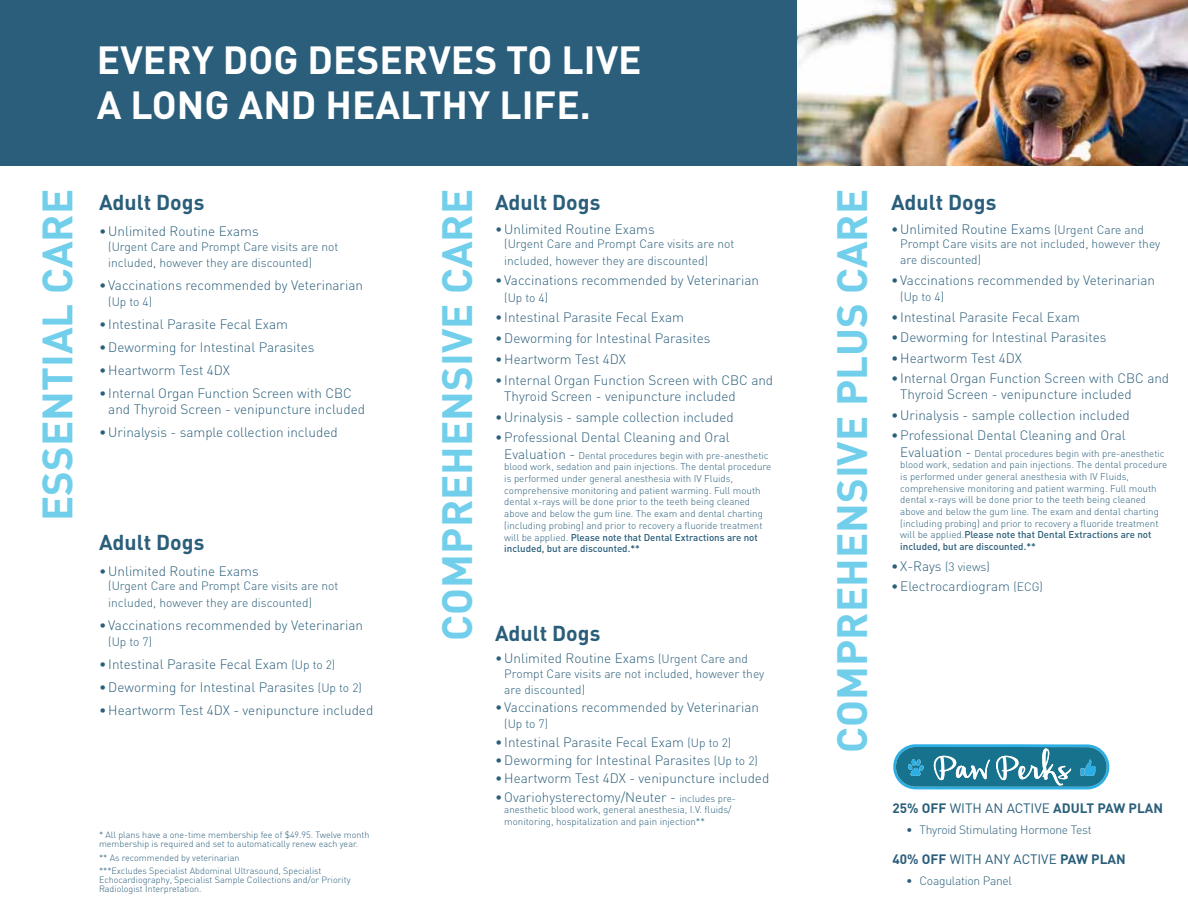
<style>
.page{position:relative;width:1188px;height:918px;background:#fff}
.page>*{position:absolute;margin:0;border:0;box-sizing:border-box;transform-origin:0 0}
.t1{font:700 41.85px "DIN";color:#71cfeb}
.t2{font:700 38.85px/44.5px "DIN";color:#fff}
.t3{font:700 21.3px "DIN";color:#2a5e7a}
.t4{font:300 13.5px/16.2px "DIN";color:#2a5e7a}
.t5{font:700 13.5px "DIN";color:#2a5e7a}
.t6{font:300 12px/16.2px "DIN";color:#2a5e7a}
.t7{font:300 12px "DIN";letter-spacing:-.02em;color:#2a5e7a}
.t8{font:300 9.75px/11.7px "DIN";color:#2a5e7a}
.t9{font:300 9px/9px "DIN";color:#2a5e7a}
.s1{font-size:13.5px}
.s2{font-weight:500}
.s3{font-size:12px}
.s4{font-size:9.75px}
.s5{font-weight:400}
</style>
<div class="page">
<svg style="left:893px;top:744px;width:217px;height:45px;background:#4293ad"></svg>
<img style="left:796px;top:0;width:392px;height:166px">
<div style="left:0;top:0;width:796px;height:166px;background:#2a5e7a"></div>
<h2 class="t2" style="left:97px;top:36px;width:546px">EVERY DOG DESERVES TO LIVE<br>A LONG AND HEALTHY LIFE.</h2>
<h1 class="t1" style="left:30px;top:521px;width:333px;rotate:-90deg">ESSENTIAL CARE</h1>
<h1 class="t1" style="left:430px;top:641px;width:453px;rotate:-90deg">COMPREHENSIVE CARE</h1>
<h1 class="t1" style="left:825px;top:753px;width:566px;rotate:-90deg">COMPREHENSIVE PLUS CARE</h1>
<h3 class="t3" style="left:99px;top:188px;width:107px">Adult Dogs</h3>
<p class="t4" style="left:99px;top:223px;width:161px">•Unlimited Routine Exams</p>
<p class="t6" style="left:108px;top:238px;width:232px">(Urgent Care and Prompt Care visits are not included, however they are discounted)</p>
<p class="t4" style="left:99px;top:277px;width:266px">• Vaccinations recommended by Veterinarian</p>
<p class="t6" style="left:108px;top:293px;width:45px">(Up to 4)</p>
<p class="t4" style="left:99px;top:316px;width:191px">• Intestinal Parasite Fecal Exam</p>
<p class="t4" style="left:99px;top:339px;width:217px">•Deworming for Intestinal Parasites</p>
<p class="t4" style="left:99px;top:362px;width:133px">•Heartworm Test 4DX</p>
<p class="t4" style="left:108px;top:385px;width:258px;text-indent:-9px">• Internal Organ Function Screen with CBC and Thyroid Screen - venipuncture included</p>
<p class="t4" style="left:99px;top:424px;width:240px">•Urinalysis - sample collection included</p>
<h3 class="t3" style="left:495px;top:188px;width:107px">Adult Dogs</h3>
<p class="t4" style="left:495px;top:221px;width:161px">•Unlimited Routine Exams</p>
<p class="t6" style="left:504px;top:236px;width:232px">(Urgent Care and Prompt Care visits are not included, however they are discounted)</p>
<p class="t4" style="left:495px;top:272px;width:266px">• Vaccinations recommended by Veterinarian</p>
<p class="t6" style="left:504px;top:289px;width:45px">(Up to 4)</p>
<p class="t4" style="left:495px;top:309px;width:191px">• Intestinal Parasite Fecal Exam</p>
<p class="t4" style="left:495px;top:330px;width:217px">•Deworming for Intestinal Parasites</p>
<p class="t4" style="left:495px;top:351px;width:133px">•Heartworm Test 4DX</p>
<p class="t4" style="left:504px;top:372px;width:270px;text-indent:-9px">• Internal Organ Function Screen with CBC and<br>Thyroid Screen - venipuncture included</p>
<p class="t4" style="left:495px;top:409px;width:240px">•Urinalysis - sample collection included</p>
<p class="t4" style="left:495px;top:429px;width:236px">•Professional Dental Cleaning and Oral</p>
<p class="t8" style="left:504px;top:449px;width:268px"><span class="s1">Evaluation -</span> Dental procedures begin with pre-anesthetic blood work, sedation and pain injections. The dental procedure is performed under general anesthesia with IV Fluids, comprehensive monitoring and patient warming. Full mouth dental x-rays will be done prior to the teeth being cleaned above and below the gum line. The exam and dental charting (including probing) and prior to recovery a fluoride treatment will be applied. <span class="s2">Please note that Dental Extractions are not included, but are discounted.**</span></p>
<h3 class="t3" style="left:99px;top:528px;width:107px">Adult Dogs</h3>
<p class="t4" style="left:99px;top:563px;width:161px">•Unlimited Routine Exams</p>
<p class="t6" style="left:108px;top:578px;width:232px">(Urgent Care and Prompt Care visits are not included, however they are discounted)</p>
<p class="t4" style="left:99px;top:616px;width:266px">• Vaccinations recommended by Veterinarian</p>
<p class="t6" style="left:108px;top:633px;width:45px">(Up to 7)</p>
<p class="t4" style="left:99px;top:656px;width:238px">• Intestinal Parasite Fecal Exam <span class="s3">(Up to 2)</span></p>
<p class="t4" style="left:99px;top:679px;width:264px">•Deworming for Intestinal Parasites <span class="s3">(Up to 2)</span></p>
<p class="t4" style="left:99px;top:702px;width:276px">•Heartworm Test 4DX - venipuncture included</p>
<h3 class="t3" style="left:495px;top:620px;width:107px">Adult Dogs</h3>
<p class="t4" style="left:495px;top:650px;width:254px">•Unlimited Routine Exams <span class="s3">(Urgent Care and</span></p>
<p class="t6" style="left:504px;top:665px;width:262px">Prompt Care visits are not included, however they are discounted)</p>
<p class="t4" style="left:495px;top:699px;width:266px">• Vaccinations recommended by Veterinarian</p>
<p class="t6" style="left:504px;top:716px;width:45px">(Up to 7)</p>
<p class="t4" style="left:495px;top:734px;width:238px">• Intestinal Parasite Fecal Exam <span class="s3">(Up to 2)</span></p>
<p class="t4" style="left:495px;top:752px;width:264px">•Deworming for Intestinal Parasites <span class="s3">(Up to 2)</span></p>
<p class="t4" style="left:495px;top:770px;width:276px">•Heartworm Test 4DX - venipuncture included</p>
<p class="t4" style="left:495px;top:789px;width:243px">•Ovariohysterectomy/Neuter - <span class="s4">includes pre-</span></p>
<p class="t8" style="left:504px;top:804px;width:229px">anesthetic blood work, general anesthesia, I.V. fluids/ monitoring, hospitalization and pain injection**</p>
<p class="t9" style="left:99px;top:830px;width:272px">* All plans have a one-time membership fee of $49.95. Twelve month membership is required and set to automatically renew each year.</p>
<p class="t9" style="left:99px;top:851px;width:224px;line-height:13.5px">** As recommended by veterinarian<br>***Excludes Specialist Abdominal Ultrasound, Specialist</p>
<p class="t9" style="left:99px;top:875px;width:253px">Echocardiography, Specialist Sample Collections and/or Priority<br>Radiologist Interpretation.</p>
<h3 class="t3" style="left:891px;top:188px;width:107px">Adult Dogs</h3>
<p class="t4" style="left:891px;top:221px;width:254px">•Unlimited Routine Exams <span class="s3">(Urgent Care and</span></p>
<p class="t6" style="left:900px;top:236px;width:262px">Prompt Care visits are not included, however they are discounted)</p>
<p class="t4" style="left:891px;top:272px;width:266px">• Vaccinations recommended by Veterinarian</p>
<p class="t6" style="left:900px;top:288px;width:45px">(Up to 4)</p>
<p class="t4" style="left:891px;top:308px;width:191px">• Intestinal Parasite Fecal Exam</p>
<p class="t4" style="left:891px;top:329px;width:217px">•Deworming for Intestinal Parasites</p>
<p class="t4" style="left:891px;top:349px;width:133px">•Heartworm Test 4DX</p>
<p class="t4" style="left:900px;top:370px;width:270px;text-indent:-9px">• Internal Organ Function Screen with CBC and<br>Thyroid Screen - venipuncture included</p>
<p class="t4" style="left:891px;top:407px;width:240px">•Urinalysis - sample collection included</p>
<p class="t4" style="left:891px;top:427px;width:236px">•Professional Dental Cleaning and Oral</p>
<p class="t8" style="left:900px;top:447px;width:268px"><span class="s1">Evaluation -</span> Dental procedures begin with pre-anesthetic blood work, sedation and pain injections. The dental procedure is performed under general anesthesia with IV Fluids, comprehensive monitoring and patient warming. Full mouth dental x-rays will be done prior to the teeth being cleaned above and below the gum line. The exam and dental charting (including probing) and prior to recovery a fluoride treatment will be applied.<span class="s2">Please note that Dental Extractions are not included, but are discounted.**</span></p>
<p class="t6" style="left:891px;top:558px;width:100px"><span class="s1">• X-Rays</span> (3 views)</p>
<p class="t4" style="left:891px;top:578px;width:154px">•Electrocardiogram <span class="s3">(ECG)</span></p>
<p class="t5" style="left:892px;top:799px;width:272px">25% OFF <span class="s5">WITH AN ACTIVE</span> ADULT PAW PLAN</p>
<p class="t7" style="left:906px;top:823px;width:187px">• Thyroid Stimulating Hormone Test</p>
<p class="t5" style="left:892px;top:850px;width:235px">40% OFF <span class="s5">WITH ANY ACTIVE</span> PAW PLAN</p>
<p class="t7" style="left:906px;top:873px;width:107px">• Coagulation Panel</p>
</div>
